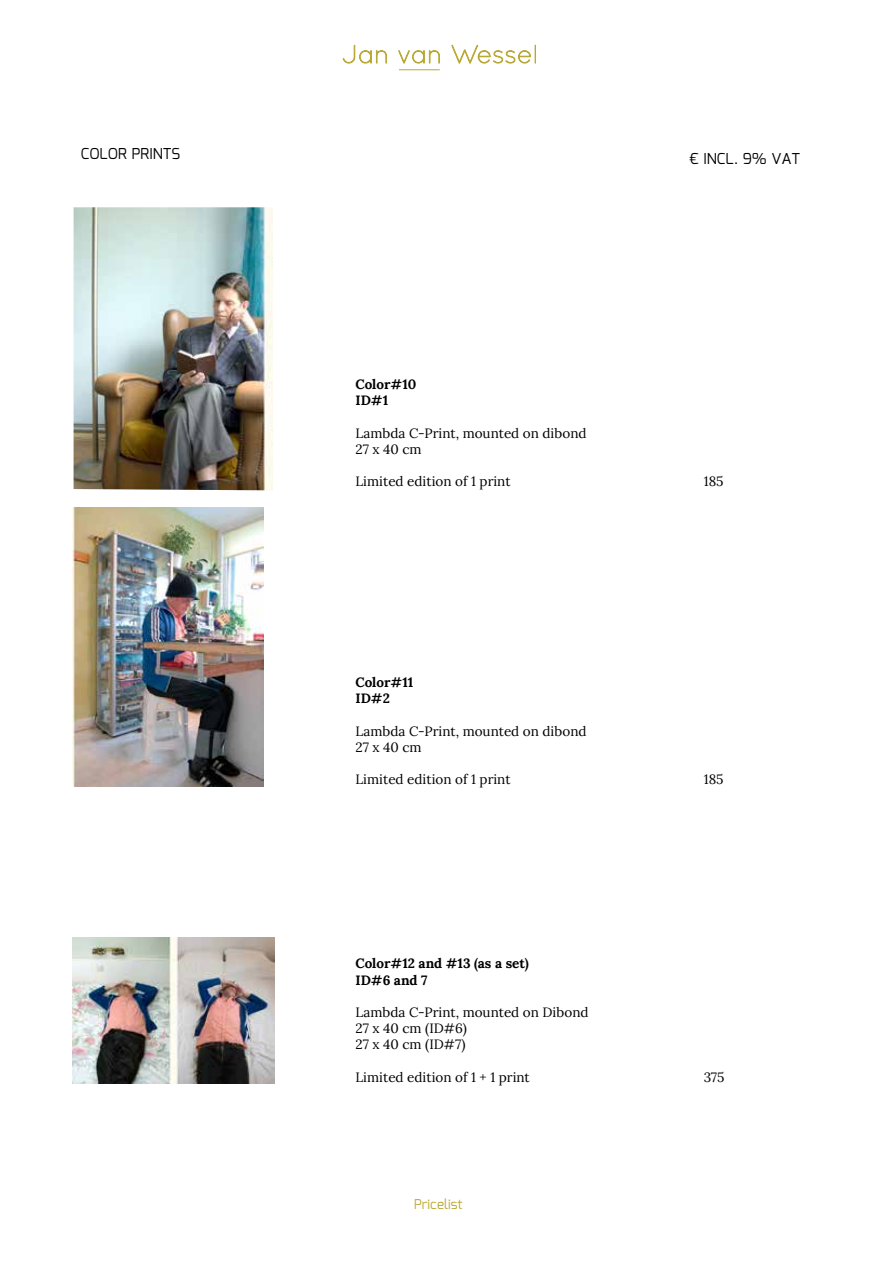
<style>
.page{position:relative;width:893px;height:1263px;background:#fff}
.page>*{position:absolute;margin:0;border:0;box-sizing:border-box;transform-origin:0 0}
.t1{font:15px "Mina";color:#000}
.t2{font:13.5px/16.2px "Lora";color:#000}
.t3{font:700 13.5px/16.2px "Lora";color:#000}
.t4{font:13.5px "Mina";color:#bba936}
</style>
<div class="page">
<svg style="left:343px;top:45px;width:44px;height:18px"></svg>
<svg style="left:398px;top:50px;width:42px;height:14px"></svg>
<svg style="left:452px;top:45px;width:84px;height:19px"></svg>
<hr style="left:399px;top:69px;width:41px;height:1px;background:#bba937">
<img style="left:74px;top:207px;width:199px;height:284px">
<img style="left:72px;top:508px;width:192px;height:279px">
<img style="left:72px;top:938px;width:202px;height:145px">
<p class="t1" style="left:81px;top:145px;width:101px">COLOR PRINTS</p>
<p class="t1" style="left:689px;top:150px;width:112px">€ INCL. 9% VAT</p>
<p class="t3" style="left:355px;top:376px;width:63px">Color#10<br>ID#1</p>
<p class="t2" style="left:355px;top:425px;width:233px">Lambda C-Print, mounted on dibond<br>27 x 40 cm</p>
<p class="t2" style="left:355px;top:473px;width:157px">Limited edition of 1 print</p>
<p class="t2" style="left:704px;top:473px;width:21px">185</p>
<p class="t3" style="left:355px;top:674px;width:59px">Color#11<br>ID#2</p>
<p class="t2" style="left:355px;top:722px;width:233px">Lambda C-Print, mounted on dibond<br>27 x 40 cm</p>
<p class="t2" style="left:355px;top:771px;width:157px">Limited edition of 1 print</p>
<p class="t2" style="left:704px;top:771px;width:21px">185</p>
<p class="t3" style="left:355px;top:955px;width:175px">Color#12 and #13 (as a set)<br>ID#6 and 7</p>
<p class="t2" style="left:355px;top:1004px;width:235px">Lambda C-Print, mounted on Dibond<br>27 x 40 cm (ID#6)<br>27 x 40 cm (ID#7)</p>
<p class="t2" style="left:355px;top:1069px;width:176px">Limited edition of 1 + 1 print</p>
<p class="t2" style="left:704px;top:1069px;width:22px">375</p>
<p class="t4" style="left:414px;top:1197px;width:50px">Pricelist</p>
</div>
